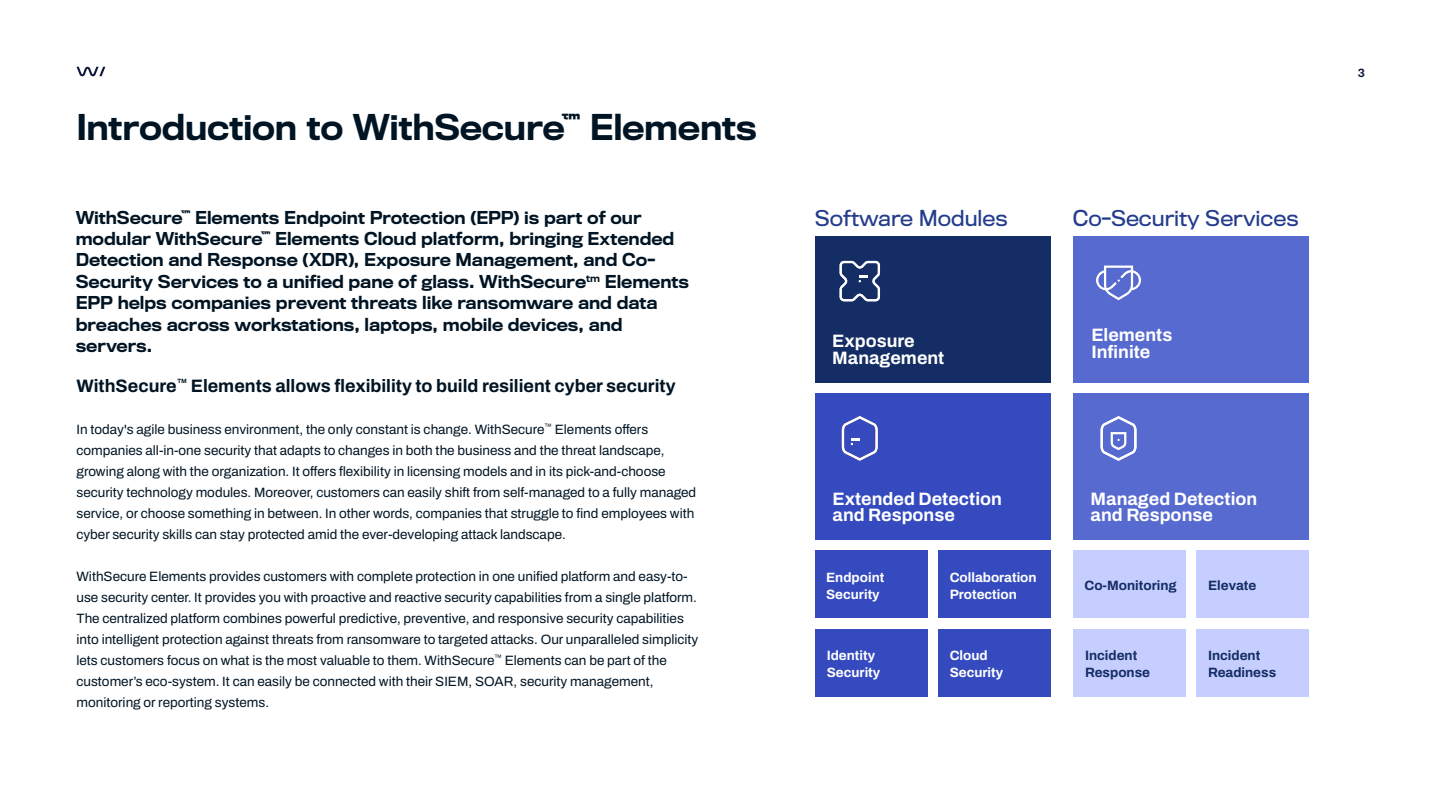
<style>
.page{position:relative;width:1440px;height:810px;background:#fff}
.page>*{position:absolute;margin:0;border:0;box-sizing:border-box;transform-origin:0 0}
.t1{font:500 33px "Titling Gothic FB";letter-spacing:-.01em;color:#001423}
.t2{font:20.25px "Titling Gothic FB";color:#233c8c}
.t3{font:700 18px/16.9px "Archivo";color:#fff}
.t4{font:700 18px "Archivo";color:#001423}
.t5{font:500 16.5px/21.5px "Titling Gothic FB";letter-spacing:-.005em;color:#001423}
.t6{font:13.5px/21px "Archivo";color:#001423}
.t7{font:700 13.5px/16.9px "Archivo";color:#fff}
.t8{font:700 13.5px/16.9px "Archivo";color:#142d64}
.t9{font:700 12px "Archivo";color:#0e163f}
</style>
<div class="page">
<div style="left:815px;top:236px;width:236px;height:146px;background:#142d64"></div>
<div style="left:815px;top:393px;width:236px;height:146px;background:#344abe"></div>
<svg style="left:840px;top:261px;width:40px;height:40px"></svg>
<svg style="left:842px;top:416px;width:36px;height:45px"></svg>
<div style="left:1073px;top:393px;width:236px;height:146px;background:#566acf"></div>
<div style="left:815px;top:629px;width:112px;height:68px;background:#344abe"></div>
<div style="left:815px;top:551px;width:112px;height:67px;background:#344abe"></div>
<div style="left:938px;top:629px;width:113px;height:68px;background:#344abe"></div>
<div style="left:938px;top:551px;width:113px;height:67px;background:#344abe"></div>
<div style="left:1073px;top:629px;width:113px;height:68px;background:#c6ceff"></div>
<div style="left:1073px;top:551px;width:113px;height:67px;background:#c6ceff"></div>
<div style="left:1197px;top:629px;width:112px;height:68px;background:#c6ceff"></div>
<div style="left:1197px;top:551px;width:112px;height:67px;background:#c6ceff"></div>
<svg style="left:1101px;top:416px;width:35px;height:45px"></svg>
<div style="left:1073px;top:236px;width:236px;height:146px;background:#566acf"></div>
<svg style="left:1096px;top:266px;width:45px;height:34px"></svg>
<svg style="left:76px;top:67px;width:29px;height:9px"></svg>
<h1 class="t1" style="left:76px;top:101px;width:682px">Introduction to WithSecure<sup>™</sup> Elements</h1>
<p class="t5" style="left:76px;top:206px;width:615px">WithSecure<sup>™</sup> Elements Endpoint Protection (EPP) is part of our modular WithSecure<sup>™</sup> Elements Cloud platform, bringing Extended Detection and Response (XDR), Exposure Management, and Co-Security Services to a unified pane of glass. WithSecure<sup>tm</sup> Elements EPP helps companies prevent threats like ransomware and data breaches across workstations, laptops, mobile devices, and servers.</p>
<h3 class="t4" style="left:76px;top:372px;width:601px">WithSecure<sup>™</sup> Elements allows flexibility to build resilient cyber security</h3>
<p class="t6" style="left:76px;top:418px;width:621px">In today's agile business environment, the only constant is change. WithSecure<sup>™</sup> Elements offers companies all-in-one security that adapts to changes in both the business and the threat landscape, growing along with the organization. It offers flexibility in licensing models and in its pick-and-choose security technology modules. Moreover, customers can easily shift from self-managed to a fully managed service, or choose something in between. In other words, companies that struggle to find employees with cyber security skills can stay protected amid the ever-developing attack landscape.</p>
<p class="t6" style="left:77px;top:565px;width:623px">WithSecure Elements provides customers with complete protection in one unified platform and easy-to&shy;use security center. It provides you with proactive and reactive security capabilities from a single platform.<br>The centralized platform combines powerful predictive, preventive, and responsive security capabilities into intelligent protection against threats from ransomware to targeted attacks. Our unparalleled simplicity lets customers focus on what is the most valuable to them. WithSecure<sup>™</sup> Elements can be part of the customer’s eco-system. It can easily be connected with their SIEM, SOAR, security management, monitoring or reporting systems.</p>
<h2 class="t2" style="left:815px;top:206px;width:194px">Software Modules</h2>
<h2 class="t2" style="left:1073px;top:206px;width:227px">Co-Security Services</h2>
<h3 class="t3" style="left:832px;top:332px;width:114px">Exposure<br>Management</h3>
<h3 class="t3" style="left:1091px;top:326px;width:83px">Elements<br>Infinite</h3>
<h3 class="t3" style="left:833px;top:490px;width:171px">Extended Detection and Response</h3>
<h3 class="t3" style="left:1091px;top:490px;width:168px">Managed Detection and Response</h3>
<p class="t7" style="left:826px;top:569px;width:60px">Endpoint<br>Security</p>
<p class="t7" style="left:827px;top:647px;width:55px">Identity<br>Security</p>
<p class="t7" style="left:950px;top:569px;width:89px">Collaboration<br>Protection</p>
<p class="t7" style="left:950px;top:647px;width:55px">Cloud<br>Security</p>
<p class="t8" style="left:1084px;top:577px;width:94px">Co-Monitoring</p>
<p class="t8" style="left:1085px;top:647px;width:66px">Incident<br>Response</p>
<p class="t8" style="left:1208px;top:577px;width:50px">Elevate</p>
<p class="t8" style="left:1208px;top:647px;width:70px">Incident<br>Readiness</p>
<p class="t9" style="left:1358px;top:63px;width:9px">3</p>
</div>
